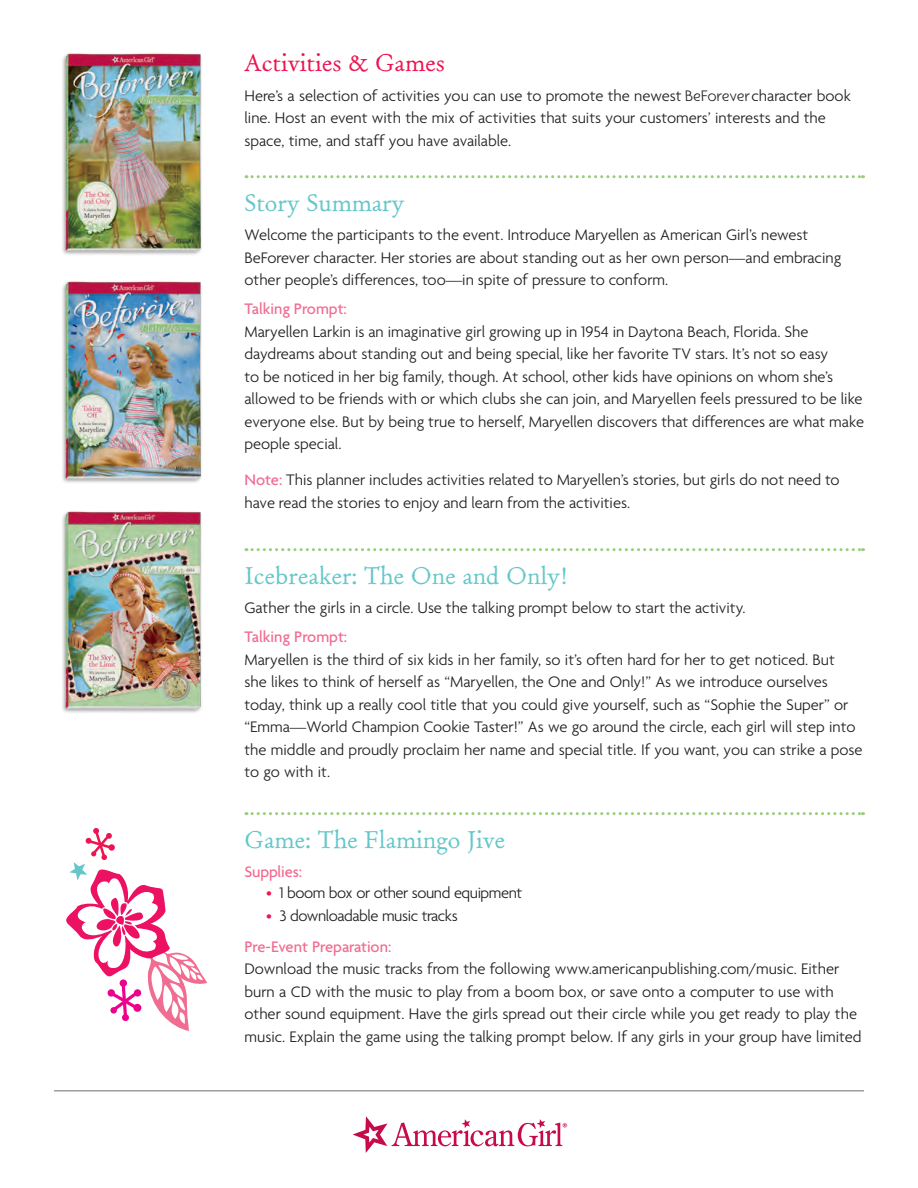
<style>
.page{position:relative;width:918px;height:1188px;background:#fff}
.page>*{position:absolute;margin:0;border:0;box-sizing:border-box;transform-origin:0 0}
.Headers{font:24px "Old Claude LP Std";color:#65c7c9}
.Headers-2{font:24px "Old Claude LP Std";color:#ed1450}
.Paragraph_Style_1{font:300 16.5px/22.5px "Agenda";color:#231f20}
.Paragraph_Style_1-2{font:300 16.5px "Agenda";letter-spacing:-.025em;color:#231f20}
.t1{font:500 16.5px "Agenda";letter-spacing:-.01em;color:#f16c91}
.t2{font:500 10.5px "Agenda";color:#c70a4b}
.s1{font-style:italic}
.s2{font-weight:500;color:#f16c91}
.s3{color:#ed1450}
</style>
<div class="page">
<hr style="left:54px;top:1090px;width:810px;height:1px;background:#6c6d70">
<svg style="left:353px;top:1116px;width:209px;height:37px"></svg>
<svg style="left:66px;top:828px;width:141px;height:203px"></svg>
<svg style="left:246px;top:175px;width:617px;height:3px"></svg>
<svg style="left:246px;top:548px;width:617px;height:3px"></svg>
<svg style="left:246px;top:812px;width:617px;height:3px"></svg>
<img style="left:62px;top:53px;width:140px;height:202px">
<img style="left:62px;top:281px;width:140px;height:202px">
<img style="left:62px;top:511px;width:140px;height:202px">
<p class="Headers-2" style="left:244px;top:48px;width:202px">Activities &amp; Games</p>
<p class="Paragraph_Style_1" style="left:244px;top:84px;width:608px">Here’s a selection of activities you can use to promote the newest <span class="s1">BeForever</span>character book line. Host an event with the mix of activities that suits your customers’ interests and the space, time, and staff you have available.</p>
<p class="Headers" style="left:244px;top:187px;width:162px">Story Summary</p>
<p class="Paragraph_Style_1" style="left:244px;top:223px;width:598px">Welcome the participants to the event. Introduce Maryellen as American Girl’s newest<br>BeForever character. Her stories are about standing out as her own person—and embracing other people’s differences, too—in spite of pressure to conform.</p>
<p class="Paragraph_Style_1" style="left:244px;top:298px;width:621px"><span class="s2">Talking Prompt:<br></span>Maryellen Larkin is an imaginative girl growing up in 1954 in Daytona Beach, Florida. She daydreams about standing out and being special, like her favorite TV stars. It’s not so easy<br>to be noticed in her big family, though. At school, other kids have opinions on whom she’s allowed to be friends with or which clubs she can join, and Maryellen feels pressured to be like everyone else. But by being true to herself, Maryellen discovers that differences are what make people special.</p>
<p class="Paragraph_Style_1" style="left:244px;top:469px;width:597px"><span class="s2">Note:</span> This planner includes activities related to Maryellen’s stories, but girls do not need to have read the stories to enjoy and learn from the activities.</p>
<p class="Headers" style="left:244px;top:560px;width:325px">Icebreaker: The One and Only!</p>
<p class="Paragraph_Style_1" style="left:244px;top:596px;width:503px">Gather the girls in a circle. Use the talking prompt below to start the activity.</p>
<p class="Paragraph_Style_1" style="left:244px;top:626px;width:620px"><span class="s2">Talking Prompt:<br></span>Maryellen is the third of six kids in her family, so it’s often hard for her to get noticed. But<br>she likes to think of herself as “Maryellen, the One and Only!” As we introduce ourselves today, think up a really cool title that you could give yourself, such as “Sophie the Super” or “Emma—World Champion Cookie Taster!” As we go around the circle, each girl will step into the middle and proudly proclaim her name and special title. If you want, you can strike a pose to go with it.</p>
<p class="Headers" style="left:244px;top:824px;width:262px">Game: The Flamingo Jive</p>
<p class="t1" style="left:244px;top:862px;width:59px">Supplies:</p>
<p class="Paragraph_Style_1-2" style="left:266px;top:883px;width:258px"><span class="s3">•</span> 1 boom box or other sound equipment</p>
<p class="Paragraph_Style_1-2" style="left:266px;top:906px;width:193px"><span class="s3">•</span> 3 downloadable music tracks</p>
<p class="Paragraph_Style_1" style="left:245px;top:935px;width:619px"><span class="s2">Pre-Event Preparation:<br></span>Download the music tracks from the following www.americanpublishing.com/music. Either burn a CD with the music to play from a boom box, or save onto a computer to use with other sound equipment. Have the girls spread out their circle while you get ready to play the music. Explain the game using the talking prompt below. If any girls in your group have limited</p>
<p class="t2" style="left:563px;top:1120px;width:7px">®</p>
</div>
